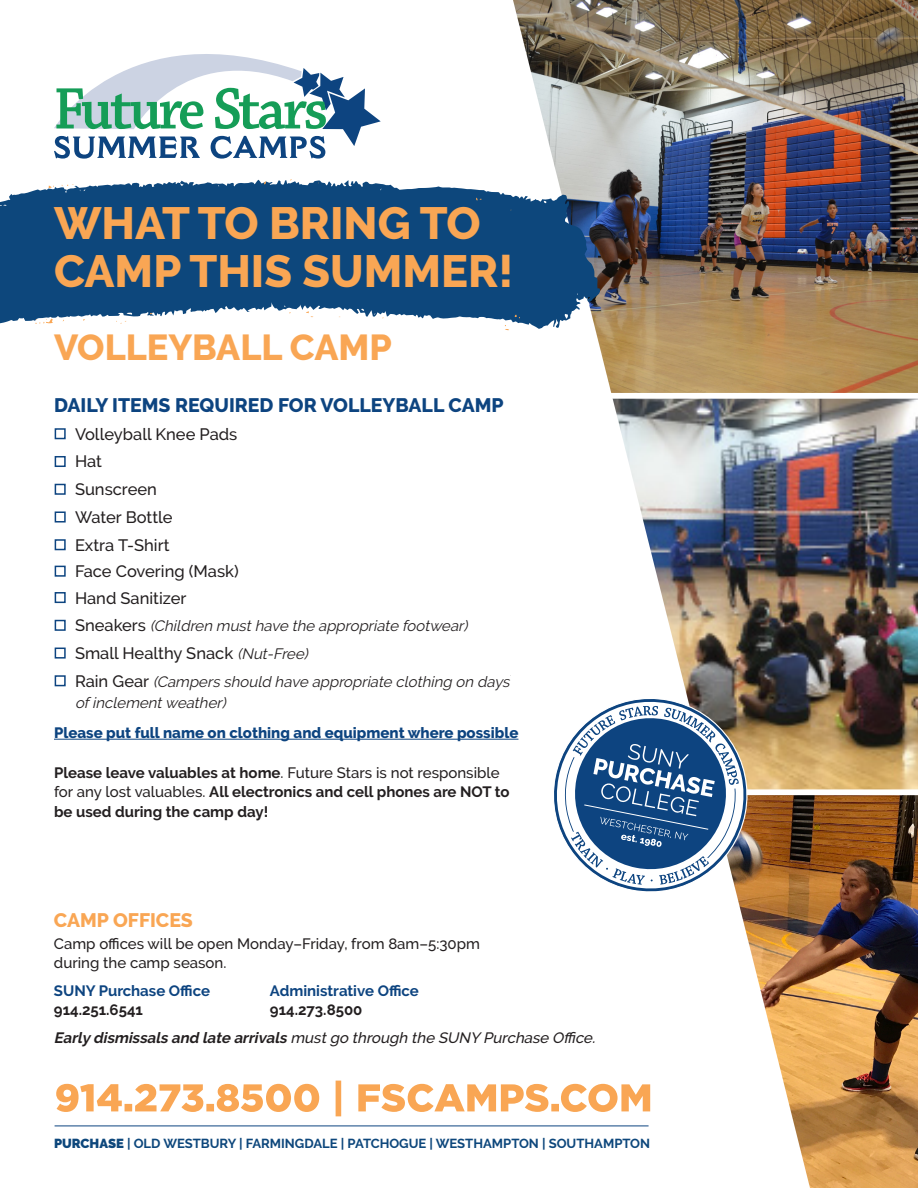
<style>
.page{position:relative;width:918px;height:1188px;background:#fff}
.page>*{position:absolute;margin:0;border:0;box-sizing:border-box;transform-origin:0 0}
.t1{font:800 45px/48px "Raleway";color:#f9a654}
.t2{font:800 36px "Raleway";color:#f9a654}
.t3{font:800 19.5px "Raleway";color:#0d4480}
.t4{font:800 19.5px "Raleway";color:#f9a654}
.t5{font:500 16.5px "Raleway";color:#231f20}
.t6{font:700 15px/19.5px "Raleway";color:#231f20}
.t7{font:italic 15px/21px "Raleway";color:#231f20}
.t8{font:500 15px/19.5px "Raleway";color:#231f20}
.t9{font:italic 500 15px "Raleway";color:#231f20}
.t10{font:800 15px "Raleway";color:#0d4480}
.t11{font:700 15px "Raleway";color:#0d4480}
.t12{font:700 13.05px "Raleway";color:#0d477c}
.s1{color:#0d4480}
.s2{font-weight:500;font-style:normal;font-size:16.5px}
.s3{font-weight:400;font-style:italic;font-size:15px}
.s4{font-weight:500}
.s5{font-weight:700}
.s6{font-weight:900}
</style>
<div class="page">
<img style="left:810px;top:795px;width:108px;height:393px">
<img style="left:810px;top:399px;width:108px;height:390px">
<img style="left:810px;top:0;width:108px;height:393px">
<img style="left:54px;top:0;width:756px;height:1188px">
<div style="left:581px;top:393px;width:337px;height:6px;background:#fff"></div>
<div style="left:667px;top:789px;width:251px;height:6px;background:#fff"></div>
<hr style="left:54px;top:739px;width:464px;height:1px;background:#0d4480">
<svg style="left:0;top:180px;width:601px;height:152px;background:#366590"></svg>
<svg style="left:476px;top:198px;width:6px;height:3px"></svg>
<svg style="left:306px;top:311px;width:7px;height:7px"></svg>
<svg style="left:514px;top:315px;width:6px;height:3px"></svg>
<svg style="left:505px;top:325px;width:4px;height:5px"></svg>
<svg style="left:62px;top:184px;width:12px;height:2px"></svg>
<svg style="left:49px;top:185px;width:5px;height:3px"></svg>
<svg style="left:35px;top:319px;width:18px;height:5px"></svg>
<svg style="left:116px;top:321px;width:10px;height:3px"></svg>
<svg style="left:56px;top:1081px;width:594px;height:35px"></svg>
<hr style="left:55px;top:1126px;width:594px;height:1px;background:#0d4480">
<svg style="left:54px;top:11px;width:327px;height:148px"></svg>
<svg style="left:545px;top:690px;width:210px;height:210px"></svg>
<svg style="left:556px;top:701px;width:188px;height:188px"></svg>
<p class="t1" style="left:54px;top:199px;width:461px">WHAT TO BRING TO<br>CAMP THIS SUMMER!</p>
<p class="t2" style="left:54px;top:327px;width:339px">VOLLEYBALL CAMP</p>
<p class="t3" style="left:54px;top:394px;width:451px">DAILY ITEMS REQUIRED FOR VOLLEYBALL CAMP</p>
<p class="t5" style="left:54px;top:424px;width:185px"><span class="s1">■</span> Volleyball Knee Pads</p>
<p class="t5" style="left:54px;top:452px;width:50px"><span class="s1">■</span> Hat</p>
<p class="t5" style="left:54px;top:480px;width:105px"><span class="s1">■</span> Sunscreen</p>
<p class="t5" style="left:54px;top:508px;width:120px"><span class="s1">■</span> Water Bottle</p>
<p class="t5" style="left:54px;top:535px;width:117px"><span class="s1">■</span> Extra T-Shirt</p>
<p class="t5" style="left:54px;top:562px;width:186px"><span class="s1">■</span> Face Covering (Mask)</p>
<p class="t5" style="left:54px;top:588px;width:134px"><span class="s1">■</span> Hand Sanitizer</p>
<p class="t7" style="left:54px;top:615px;width:419px"><span class="s1">■</span> <span class="s2">S n e a k e r s</span> (Children musthave the appropriate footwear)</p>
<p class="t5" style="left:54px;top:644px;width:259px"><span class="s1">■</span> Small Healthy Snack <span class="s3">(Nut-Free)</span></p>
<p class="t7" style="left:75px;top:671px;width:440px;text-indent:-21px"><span class="s1">■</span> <span class="s2">R a i n G e a r</span> (Campers should have appropriate clothing on days of inclementweather)</p>
<p class="t10" style="left:54px;top:724px;width:466px">Please put full name on clothing and equipment where possible</p>
<p class="t6" style="left:54px;top:763px;width:457px">Please leave valuables at home<span class="s4">. Future Stars is not responsible for any lost valuables.</span> All electronics and cell phones are NOT to be used during the camp day!</p>
<p class="t4" style="left:54px;top:909px;width:140px">CAMP OFFICES</p>
<p class="t8" style="left:54px;top:933px;width:428px">Camp offices will be open Monday–Friday, from 8am–5:30pm during the camp season.</p>
<p class="t11" style="left:54px;top:982px;width:158px">SUNY Purchase Office</p>
<p class="t11" style="left:270px;top:982px;width:150px">Administrative Office</p>
<p class="t6" style="left:54px;top:1000px;width:91px">914.251.6541</p>
<p class="t6" style="left:270px;top:1000px;width:94px">914.273.8500</p>
<p class="t9" style="left:54px;top:1029px;width:546px"><span class="s5">Early dismissals and late arrivals</span> mustgo through the SUNY Purchase Office.</p>
<p class="t12" style="left:54px;top:1135px;width:598px"><span class="s6">PURCHASE</span> | OLD WESTBURY | FARMINGDALE | PATCHOGUE | WESTHAMPTON | SOUTHAMPTON</p>
</div>
